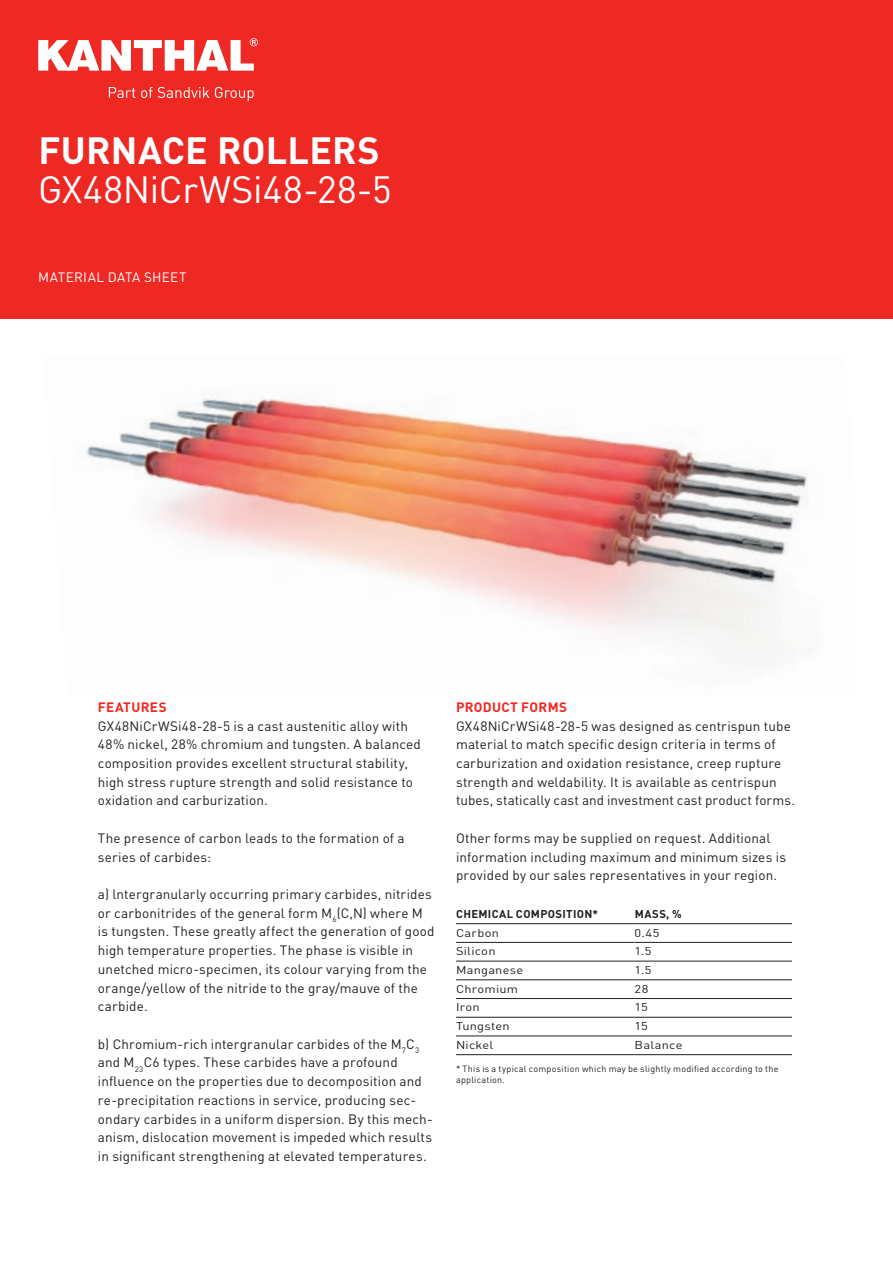
<style>
.page{position:relative;width:893px;height:1263px;background:#fff}
.page>*{position:absolute;margin:0;border:0;box-sizing:border-box;transform-origin:0 0}
.t1{font:37.5px "DIN Pro";color:#fff}
.t2{font:700 37.5px "DIN Pro";letter-spacing:.005em;color:#fff}
.t3{font:13.5px/18.8px "DIN Pro";letter-spacing:.01em;color:#231f20}
.t4{font:700 13.5px "DIN Pro";letter-spacing:.025em;color:#ee2823}
.t5{font:13.5px "DIN Pro";letter-spacing:.025em;color:#fff}
.t6{font:11.25px "DIN Pro";letter-spacing:.02em;color:#231f20;scale:1.14 1}
.t7{font:700 11.25px "DIN Pro";letter-spacing:.03em;color:#231f20}
.t8{font:9px/11.2px "DIN Pro";letter-spacing:.025em;color:#231f20}
</style>
<div class="page">
<div style="left:0;top:0;width:893px;height:319px;background:#ee2823"></div>
<svg style="left:38px;top:38px;width:220px;height:33px"></svg>
<svg style="left:109px;top:87px;width:26px;height:11px"></svg>
<svg style="left:141px;top:87px;width:68px;height:11px"></svg>
<svg style="left:215px;top:87px;width:39px;height:14px"></svg>
<hr style="left:456px;top:923px;width:179px;height:1px;background:#231f20">
<hr style="left:635px;top:923px;width:157px;height:1px;background:#231f20">
<hr style="left:456px;top:1054px;width:179px;height:1px;background:#231f20">
<hr style="left:635px;top:1054px;width:157px;height:1px;background:#231f20">
<hr style="left:456px;top:942px;width:179px;height:1px;background:#231f20">
<hr style="left:635px;top:942px;width:157px;height:1px;background:#231f20">
<hr style="left:456px;top:961px;width:179px;height:1px;background:#231f20">
<hr style="left:635px;top:961px;width:157px;height:1px;background:#231f20">
<hr style="left:456px;top:979px;width:179px;height:1px;background:#231f20">
<hr style="left:635px;top:979px;width:157px;height:1px;background:#231f20">
<hr style="left:456px;top:998px;width:179px;height:1px;background:#231f20">
<hr style="left:635px;top:998px;width:157px;height:1px;background:#231f20">
<hr style="left:456px;top:1017px;width:179px;height:1px;background:#231f20">
<hr style="left:635px;top:1017px;width:157px;height:1px;background:#231f20">
<hr style="left:456px;top:1036px;width:179px;height:1px;background:#231f20">
<hr style="left:635px;top:1036px;width:157px;height:1px;background:#231f20">
<img style="left:86px;top:395px;width:721px;height:248px">
<h1 class="t2" style="left:38px;top:125px;width:343px">FURNACE ROLLERS</h1>
<h1 class="t1" style="left:38px;top:164px;width:355px">GX48NiCrWSi48-28-5</h1>
<p class="t5" style="left:38px;top:267px;width:150px">MATERIAL DATA SHEET</p>
<p class="t4" style="left:98px;top:698px;width:70px">FEATURES</p>
<p class="t3" style="left:98px;top:716px;width:324px">GX48NiCrWSi48-28-5 is a cast austenitic alloy with 48% nickel, 28% chromium and tungsten. A balanced composition provides excellent structural stability, high stress rupture strength and solid resistance to oxidation and carburization.</p>
<p class="t3" style="left:98px;top:828px;width:308px">The presence of carbon leads to the formation of a series of carbides:</p>
<p class="t3" style="left:98px;top:884px;width:338px">a) lntergranularly occurring primary carbides, nitrides or carbonitrides of the general form M<sub>6</sub>(C,N) where M is tungsten. These greatly affect the generation of good high temperature properties. The phase is visible in unetched micro-specimen, its colour varying from the orange/yellow of the nitride to the gray/mauve of the carbide.</p>
<p class="t3" style="left:98px;top:1034px;width:336px">b) Chromium-rich intergranular carbides of the M<sub>7</sub>C<sub>3 </sub>and M<sub>23</sub>C6 types. These carbides have a profound influence on the properties due to decomposition and re-precipitation reactions in service, producing sec&shy;ondary carbides in a uniform dispersion. By this mech&shy;anism, dislocation movement is impeded which results in significant strengthening at elevated temperatures.</p>
<p class="t4" style="left:456px;top:698px;width:112px">PRODUCT FORMS</p>
<p class="t3" style="left:456px;top:716px;width:340px">GX48NiCrWSi48-28-5 was designed as centrispun tube material to match specific design criteria in terms of carburization and oxidation resistance, creep rupture strength and weldability. It is available as centrispun tubes, statically cast and investment cast product forms.</p>
<p class="t3" style="left:456px;top:828px;width:331px">Other forms may be supplied on request. Additional information including maximum and minimum sizes is provided by our sales representatives in your region.</p>
<p class="t7" style="left:456px;top:906px;width:143px">CHEMICAL COMPOSITION*</p>
<p class="t7" style="left:635px;top:906px;width:48px">MASS, %</p>
<p class="t6" style="left:456px;top:925px;width:39px">Carbon</p>
<p class="t6" style="left:635px;top:925px;width:23px">0.45</p>
<p class="t6" style="left:456px;top:943px;width:36px">Silicon</p>
<p class="t6" style="left:635px;top:943px;width:16px">1.5</p>
<p class="t6" style="left:456px;top:962px;width:61px">Manganese</p>
<p class="t6" style="left:635px;top:962px;width:16px">1.5</p>
<p class="t6" style="left:456px;top:981px;width:56px">Chromium</p>
<p class="t6" style="left:635px;top:981px;width:14px">28</p>
<p class="t6" style="left:456px;top:1000px;width:22px">Iron</p>
<p class="t6" style="left:635px;top:1000px;width:13px">15</p>
<p class="t6" style="left:456px;top:1018px;width:49px">Tungsten</p>
<p class="t6" style="left:635px;top:1018px;width:13px">15</p>
<p class="t6" style="left:456px;top:1037px;width:34px">Nickel</p>
<p class="t6" style="left:635px;top:1037px;width:43px">Balance</p>
<p class="t8" style="left:456px;top:1062px;width:324px">* This is a typical composition which may be slightly modified according to the application.</p>
</div>
